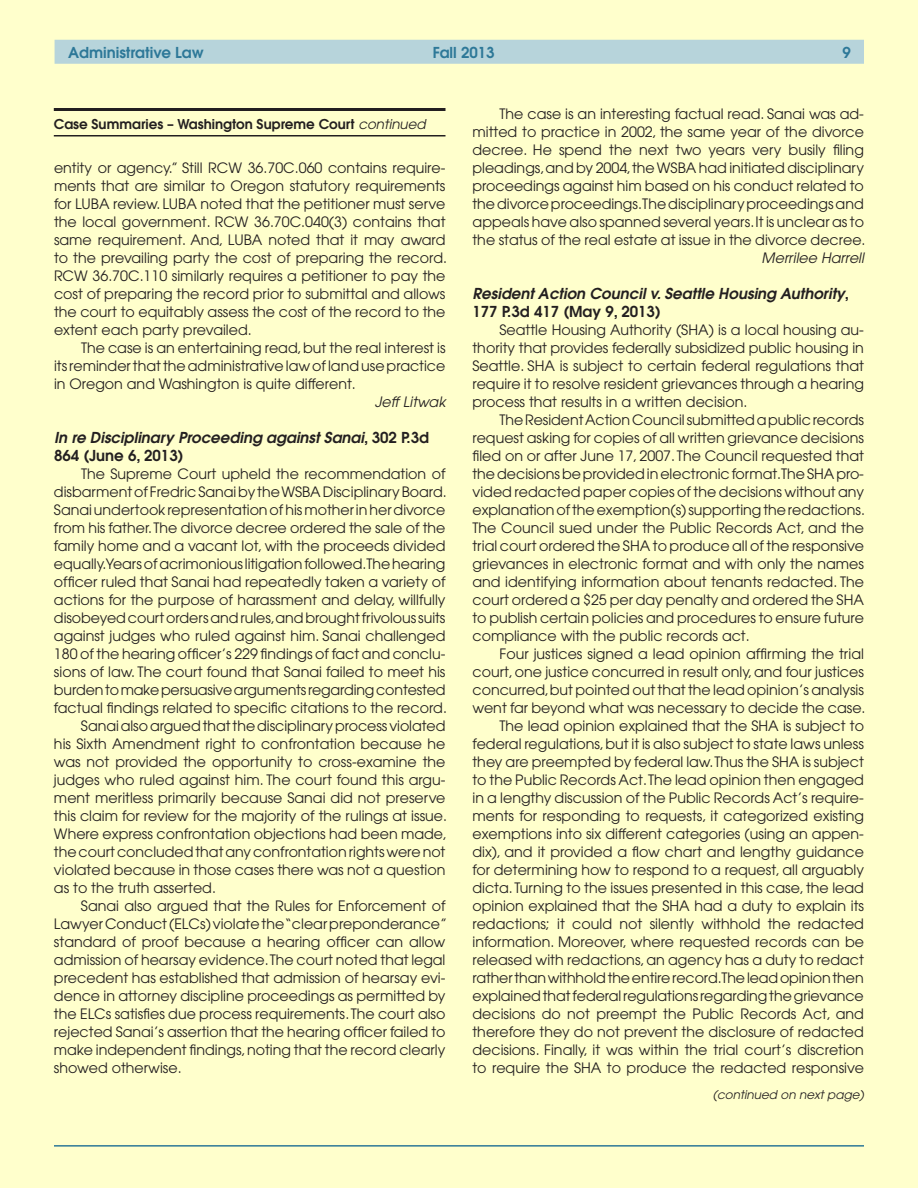
<style>
.page{position:relative;width:918px;height:1188px;background:#ffc}
.page>*{position:absolute;margin:0;border:0;box-sizing:border-box;transform-origin:0 0}
.case{font:italic 600 15px/18px "Avant Garde";color:#231f20}
.t1{font:600 15px "Avant Garde";color:#2d7898}
.body{font:14.25px/18px "Avant Garde";color:#231f20;text-align:justify}
.byline2{font:italic 14.25px "Avant Garde";color:#231f20}
.continued_from{font:600 13.5px "Avant Garde";color:#231f20}
.continued_on{font:italic 12px "Avant Garde";color:#231f20}
.s1{font-weight:400;font-style:italic}
.s2{font-style:normal}
</style>
<div class="page">
<div style="left:55px;top:40px;width:809px;height:24px;background:#b7d4db"></div>
<hr style="left:54px;top:1145px;width:810px;height:2px;background:#2d7898">
<hr style="left:54px;top:108px;width:392px;height:3px;background:#231f20">
<hr style="left:54px;top:135px;width:392px;height:1px;background:#231f20">
<p class="t1" style="left:68px;top:43px;width:137px">Administrative Law</p>
<p class="t1" style="left:433px;top:43px;width:63px">Fall 2013</p>
<p class="t1" style="left:843px;top:43px;width:10px">9</p>
<p class="continued_from" style="left:54px;top:115px;width:374px">Case Summaries – Washington Supreme Court <span class="s1">continued</span></p>
<p class="body" style="left:54px;top:159px;width:395px">entity or agency.” Still RCW 36.70C.060 contains require&shy;ments that are similar to Oregon statutory requirements for LUBA review. LUBA noted that the petitioner must serve the local government. RCW 36.70C.040(3) contains that same requirement. And, LUBA noted that it may award to the prevailing party the cost of preparing the record.<br>RCW 36.70C.110 similarly requires a petitioner to pay the cost of preparing the record prior to submittal and allows the court to equitably assess the cost of the record to the extent each party prevailed.</p>
<p class="body" style="left:54px;top:339px;width:393px;text-indent:27px">The case is an entertaining read, but the real interest is its reminder that the administrative law of land use practice in Oregon and Washington is quite different.</p>
<p class="byline2" style="left:375px;top:393px;width:72px">Jeff Litwak</p>
<p class="case" style="left:54px;top:428px;width:377px">In re Disciplinary Proceeding against Sanai<span class="s2">, 302 P.3d<br>864 (June 6, 2013)</span></p>
<p class="body" style="left:54px;top:465px;width:395px;text-align:left;text-indent:27px">The Supreme Court upheld the recommendation of disbarment of Fredric Sanai by the WSBA Disciplinary Board.<br>Sanai undertook representation of his mother in her divorce from his father. The divorce decree ordered the sale of the family home and a vacant lot, with the proceeds divided equally.Years of acrimonious litigation followed.The hearing officer ruled that Sanai had repeatedly taken a variety of actions for the purpose of harassment and delay, willfully disobeyed court orders and rules,and brought frivolous suits against judges who ruled against him. Sanai challenged 180 of the hearing officer’s 229 findings of fact and conclu&shy;sions of law. The court found that Sanai failed to meet his burden to make persuasive arguments regarding contested factual findings related to specific citations to the record.</p>
<p class="body" style="left:54px;top:717px;width:395px;text-indent:27px">Sanai also argued that the disciplinary process violated his Sixth Amendment right to confrontation because he was not provided the opportunity to cross-examine the judges who ruled against him. The court found this argu&shy;ment meritless primarily because Sanai did not preserve this claim for review for the majority of the rulings at issue.<br>Where express confrontation objections had been made, the court concluded that any confrontation rights were not violated because in those cases there was not a question as to the truth asserted.</p>
<p class="body" style="left:54px;top:897px;width:395px;text-indent:27px">Sanai also argued that the Rules for Enforcement of Lawyer Conduct (ELCs) violate the “clear preponderance” standard of proof because a hearing officer can allow admission of hearsay evidence. The court noted that legal precedent has established that admission of hearsay evi&shy;dence in attorney discipline proceedings as permitted by the ELCs satisfies due process requirements. The court also rejected Sanai’s assertion that the hearing officer failed to make independent findings, noting that the record clearly showed otherwise.</p>
<p class="body" style="left:472px;top:105px;width:395px;text-align:left;text-indent:27px">The case is an interesting factual read. Sanai was ad&shy;mitted to practice in 2002, the same year of the divorce decree. He spend the next two years very busily filing pleadings, and by 2004, the WSBA had initiated disciplinary proceedings against him based on his conduct related to the divorce proceedings.The disciplinary proceedings and appeals have also spanned several years. It is unclear as to the status of the real estate at issue in the divorce decree.</p>
<p class="byline2" style="left:762px;top:249px;width:104px">Merrilee Harrell</p>
<p class="case" style="left:472px;top:284px;width:378px">Resident Action Council v. Seattle Housing Authority<span class="s2">,<br>177 P.3d 417 (May 9, 2013)</span></p>
<p class="body" style="left:472px;top:321px;width:393px;text-indent:27px">Seattle Housing Authority (SHA) is a local housing au&shy;thority that provides federally subsidized public housing in Seattle. SHA is subject to certain federal regulations that require it to resolve resident grievances through a hearing process that results in a written decision.</p>
<p class="body" style="left:472px;top:411px;width:394px;text-indent:27px">The Resident Action Council submitted a public records request asking for copies of all written grievance decisions filed on or after June 17, 2007. The Council requested that the decisions be provided in electronic format.The SHA pro&shy;vided redacted paper copies of the decisions without any explanation of the exemption(s) supporting the redactions.<br>The Council sued under the Public Records Act, and the trial court ordered the SHA to produce all of the responsive grievances in electronic format and with only the names and identifying information about tenants redacted. The court ordered a $25 per day penalty and ordered the SHA to publish certain policies and procedures to ensure future compliance with the public records act.</p>
<p class="body" style="left:472px;top:645px;width:395px;text-indent:27px">Four justices signed a lead opinion affirming the trial court, one justice concurred in result only, and four justices concurred,but pointed out that the lead opinion’s analysis went far beyond what was necessary to decide the case.</p>
<p class="body" style="left:472px;top:717px;width:393px;text-indent:27px">The lead opinion explained that the SHA is subject to federal regulations, but it is also subject to state laws unless they are preempted by federal law. Thus the SHA is subject to the Public Records Act. The lead opinion then engaged in a lengthy discussion of the Public Records Act’s require&shy;ments for responding to requests, it categorized existing exemptions into six different categories (using an appen&shy;dix), and it provided a flow chart and lengthy guidance for determining how to respond to a request, all arguably dicta. Turning to the issues presented in this case, the lead opinion explained that the SHA had a duty to explain its redactions; it could not silently withhold the redacted information. Moreover, where requested records can be released with redactions, an agency has a duty to redact rather than withhold the entire record.The lead opinion then explained that federal regulations regarding the grievance decisions do not preempt the Public Records Act, and therefore they do not prevent the disclosure of redacted decisions. Finally, it was within the trial court’s discretion to require the SHA to produce the redacted responsive</p>
<p class="continued_on" style="left:713px;top:1087px;width:153px">(continued on next page)</p>
</div>
